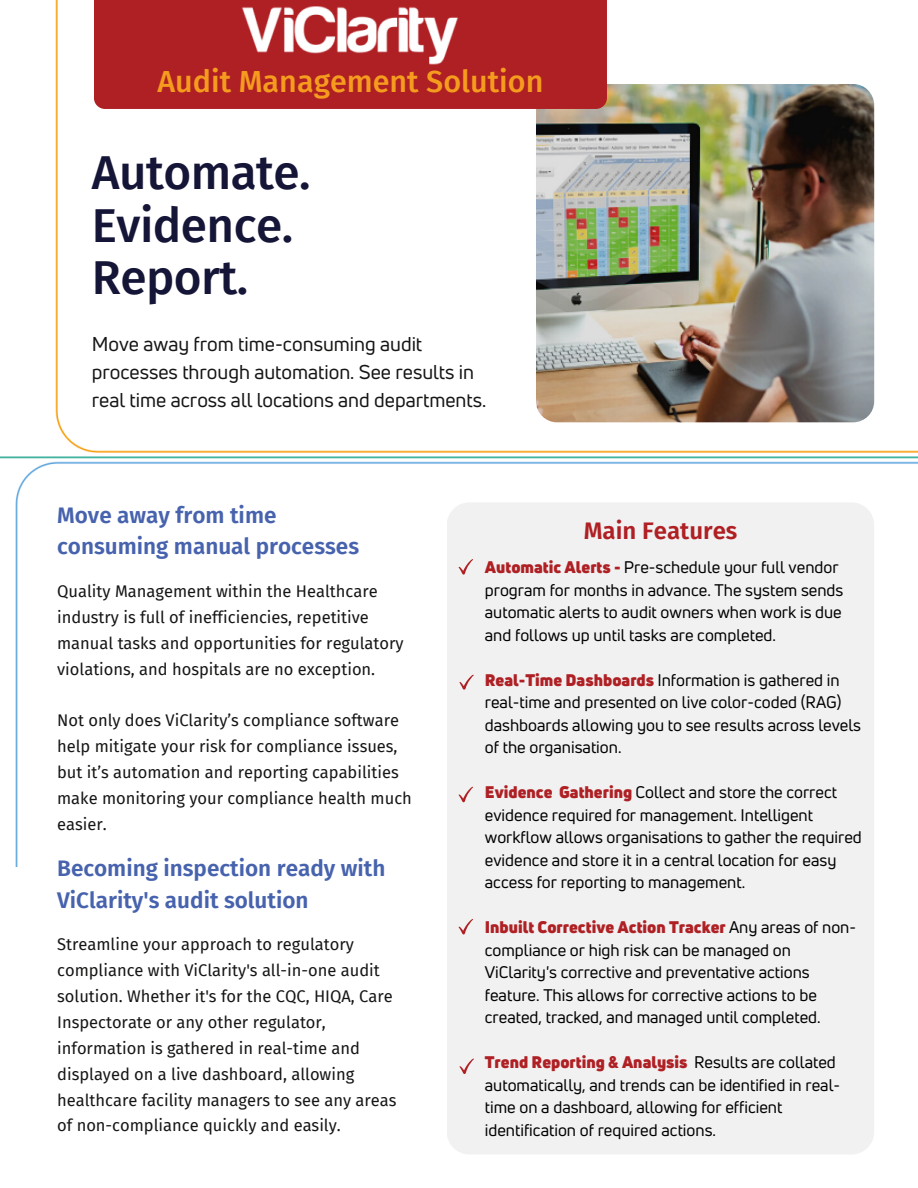
<style>
.page{position:relative;width:918px;height:1188px;background:#fff}
.page>*{position:absolute;margin:0;border:0;box-sizing:border-box;transform-origin:0 0}
.t1{font:500 47.7px "Fira Sans";letter-spacing:-.01em;color:#151538}
.t2{font:500 30.45px "Fira Sans";color:#f59c1e}
.t3{font:600 24px "Fira Sans";color:#af2024}
.t4{font:600 22.5px "Fira Sans";color:#4763ae}
.t5{font:19.65px/28.2px "Uni Neue";color:#171615}
.t6{font:16.5px/22.5px "Uni Neue";color:#000}
.t7{font:16.5px/25.8px "Fira Sans";color:#171615}
.s1{font-weight:900;color:#af2024}
</style>
<div class="page">
<img style="left:0;top:0;width:918px;height:866px">
<div style="left:116px;top:93px;width:636px;height:69px;background:#fff"></div>
<img style="left:536px;top:84px;width:338px;height:338px;border-radius:21px">
<div style="left:94px;top:0;width:513px;height:109px;background:#af2024"></div>
<div style="left:447px;top:502px;width:427px;height:653px;background:#f1f1f1;border-radius:23px"></div>
<svg style="left:459px;top:674px;width:15px;height:16px"></svg>
<svg style="left:458px;top:787px;width:15px;height:15px"></svg>
<svg style="left:458px;top:559px;width:15px;height:16px"></svg>
<svg style="left:458px;top:919px;width:15px;height:15px"></svg>
<img style="left:242px;top:6px;width:216px;height:59px">
<svg style="left:459px;top:1058px;width:15px;height:16px"></svg>
<p class="t2" style="left:157px;top:64px;width:388px">Audit Management Solution</p>
<p class="t1" style="left:92px;top:144px;width:220px">Automate.</p>
<p class="t1" style="left:92px;top:197px;width:203px">Evidence.</p>
<p class="t1" style="left:92px;top:250px;width:158px">Report.</p>
<p class="t5" style="left:92px;top:330px;width:396px">Move away from time-consuming audit processes through automation. See results in real time across all locations and departments.</p>
<p class="t4" style="left:57px;top:502px;width:221px">Move away from time</p>
<p class="t4" style="left:57px;top:533px;width:303px">consuming manual processes</p>
<p class="t7" style="left:57px;top:579px;width:348px">Quality Management within the Healthcare industry is full of inefficiencies, repetitive manual tasks and opportunities for regulatory violations, and hospitals are no exception.</p>
<p class="t7" style="left:57px;top:708px;width:356px">Not only does ViClarity’s compliance software help mitigate your risk for compliance issues, but it’s automation and reporting capabilities make monitoring your compliance health much easier.</p>
<p class="t4" style="left:57px;top:855px;width:330px">Becoming inspection ready with</p>
<p class="t4" style="left:57px;top:886px;width:253px">ViClarity's audit solution</p>
<p class="t7" style="left:57px;top:932px;width:341px">Streamline your approach to regulatory compliance with ViClarity's all-in-one audit solution. Whether it's for the CQC, HIQA, Care Inspectorate or any other regulator, information is gathered in real-time and displayed on a live dashboard, allowing healthcare facility managers to see any areas of non-compliance quickly and easily.</p>
<p class="t3" style="left:584px;top:516px;width:155px">Main Features</p>
<p class="t6" style="left:485px;top:556px;width:360px"><span class="s1">Automatic Alerts -</span> Pre-schedule your full vendor program for months in advance. The system sends automatic alerts to audit owners when work is due and follows up until tasks are completed.</p>
<p class="t6" style="left:485px;top:668px;width:378px"><span class="s1">Real-Time Dashboards</span> Information is gathered in real-time and presented on live color-coded (RAG) dashboards allowing you to see results across levels of the organisation.</p>
<p class="t6" style="left:485px;top:781px;width:378px"><span class="s1">Evidence Gathering</span> Collect and store the correct evidence required for management. Intelligent workflow allows organisations to gather the required evidence and store it in a central location for easy access for reporting to management.</p>
<p class="t6" style="left:485px;top:916px;width:373px"><span class="s1">Inbuilt Corrective Action Tracker</span> Any areas of non&shy;compliance or high risk can be managed on ViClarity's corrective and preventative actions feature. This allows for corrective actions to be created, tracked, and managed until completed.</p>
<p class="t6" style="left:485px;top:1051px;width:357px"><span class="s1">Trend Reporting &amp; Analysis</span> Results are collated automatically, and trends can be identified in real&shy;time on a dashboard, allowing for efficient identification of required actions.</p>
</div>
